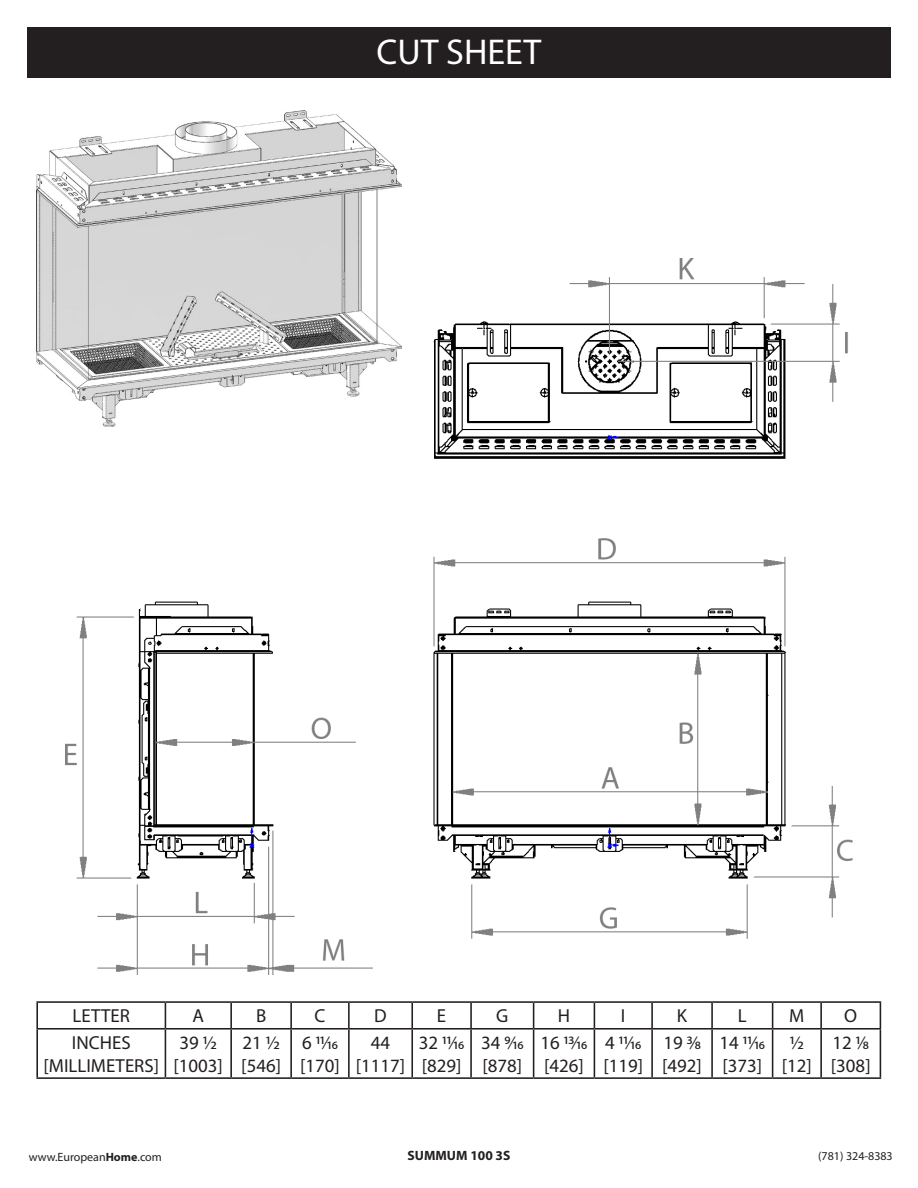
<style>
.page{position:relative;width:918px;height:1188px;background:#fff}
.page>*{position:absolute;margin:0;border:0;box-sizing:border-box;transform-origin:0 0}
.t1{font:36px "Myriad Pro";color:#fff}
.t2{font:18.9px/22.6px "Myriad Pro";color:#231f20}
.t3{font:700 13.5px "Myriad Pro";color:#231f20}
.t4{font:12px "Myriad Pro";color:#231f20}
.s1{font-weight:700}
</style>
<div class="page">
<div style="left:27px;top:27px;width:864px;height:51px;background:#231f20"></div>
<hr style="left:36px;top:1001px;width:129px;height:2px;background:#231f20">
<hr style="left:36px;top:1003px;width:2px;height:25px;background:#231f20">
<hr style="left:165px;top:1001px;width:66px;height:2px;background:#231f20">
<svg style="left:165px;top:1003px;width:1px;height:25px"></svg>
<hr style="left:231px;top:1001px;width:60px;height:2px;background:#231f20">
<hr style="left:230px;top:1003px;width:2px;height:25px;background:#231f20">
<hr style="left:291px;top:1001px;width:58px;height:2px;background:#231f20">
<hr style="left:290px;top:1003px;width:2px;height:25px;background:#231f20">
<hr style="left:349px;top:1001px;width:63px;height:2px;background:#231f20">
<hr style="left:348px;top:1003px;width:2px;height:25px;background:#231f20">
<hr style="left:412px;top:1001px;width:59px;height:2px;background:#231f20">
<hr style="left:411px;top:1003px;width:2px;height:25px;background:#231f20">
<hr style="left:471px;top:1001px;width:63px;height:2px;background:#231f20">
<hr style="left:470px;top:1003px;width:2px;height:25px;background:#231f20">
<hr style="left:534px;top:1001px;width:60px;height:2px;background:#231f20">
<svg style="left:533px;top:1003px;width:1px;height:25px"></svg>
<hr style="left:594px;top:1001px;width:58px;height:2px;background:#231f20">
<svg style="left:594px;top:1003px;width:1px;height:25px"></svg>
<hr style="left:652px;top:1001px;width:60px;height:2px;background:#231f20">
<hr style="left:651px;top:1003px;width:2px;height:25px;background:#231f20">
<hr style="left:712px;top:1001px;width:61px;height:2px;background:#231f20">
<hr style="left:711px;top:1003px;width:2px;height:25px;background:#231f20">
<hr style="left:773px;top:1001px;width:48px;height:2px;background:#231f20">
<svg style="left:772px;top:1003px;width:1px;height:25px"></svg>
<hr style="left:821px;top:1001px;width:60px;height:2px;background:#231f20">
<hr style="left:820px;top:1003px;width:2px;height:25px;background:#231f20">
<svg style="left:880px;top:1003px;width:1px;height:25px"></svg>
<hr style="left:36px;top:1028px;width:129px;height:2px;background:#231f20">
<hr style="left:36px;top:1030px;width:2px;height:47px;background:#231f20">
<hr style="left:165px;top:1028px;width:66px;height:2px;background:#231f20">
<hr style="left:165px;top:1030px;width:1px;height:47px;background:#231f20">
<hr style="left:231px;top:1028px;width:60px;height:2px;background:#231f20">
<hr style="left:230px;top:1030px;width:2px;height:47px;background:#231f20">
<hr style="left:291px;top:1028px;width:58px;height:2px;background:#231f20">
<hr style="left:290px;top:1030px;width:2px;height:47px;background:#231f20">
<hr style="left:349px;top:1028px;width:63px;height:2px;background:#231f20">
<hr style="left:348px;top:1030px;width:2px;height:47px;background:#231f20">
<hr style="left:412px;top:1028px;width:59px;height:2px;background:#231f20">
<hr style="left:411px;top:1030px;width:2px;height:47px;background:#231f20">
<hr style="left:471px;top:1028px;width:63px;height:2px;background:#231f20">
<hr style="left:470px;top:1030px;width:2px;height:47px;background:#231f20">
<hr style="left:534px;top:1028px;width:60px;height:2px;background:#231f20">
<hr style="left:533px;top:1030px;width:1px;height:47px;background:#231f20">
<hr style="left:594px;top:1028px;width:58px;height:2px;background:#231f20">
<hr style="left:594px;top:1030px;width:1px;height:47px;background:#231f20">
<hr style="left:652px;top:1028px;width:60px;height:2px;background:#231f20">
<hr style="left:651px;top:1030px;width:2px;height:47px;background:#231f20">
<hr style="left:712px;top:1028px;width:61px;height:2px;background:#231f20">
<hr style="left:711px;top:1030px;width:2px;height:47px;background:#231f20">
<hr style="left:773px;top:1028px;width:48px;height:2px;background:#231f20">
<hr style="left:772px;top:1030px;width:1px;height:47px;background:#231f20">
<hr style="left:821px;top:1028px;width:60px;height:2px;background:#231f20">
<hr style="left:820px;top:1030px;width:2px;height:47px;background:#231f20">
<hr style="left:880px;top:1030px;width:1px;height:47px;background:#231f20">
<hr style="left:36px;top:1077px;width:129px;height:2px;background:#231f20">
<hr style="left:165px;top:1077px;width:66px;height:2px;background:#231f20">
<hr style="left:231px;top:1077px;width:60px;height:2px;background:#231f20">
<hr style="left:291px;top:1077px;width:58px;height:2px;background:#231f20">
<hr style="left:349px;top:1077px;width:63px;height:2px;background:#231f20">
<hr style="left:412px;top:1077px;width:59px;height:2px;background:#231f20">
<hr style="left:471px;top:1077px;width:63px;height:2px;background:#231f20">
<hr style="left:534px;top:1077px;width:60px;height:2px;background:#231f20">
<hr style="left:594px;top:1077px;width:58px;height:2px;background:#231f20">
<hr style="left:652px;top:1077px;width:60px;height:2px;background:#231f20">
<hr style="left:712px;top:1077px;width:61px;height:2px;background:#231f20">
<hr style="left:773px;top:1077px;width:48px;height:2px;background:#231f20">
<hr style="left:821px;top:1077px;width:60px;height:2px;background:#231f20">
<img style="left:65px;top:259px;width:788px;height:715px">
<img style="left:36px;top:111px;width:365px;height:315px">
<h1 class="t1" style="left:377px;top:29px;width:166px">CUT SHEET</h1>
<p class="t2" style="left:73px;top:1005px;width:59px">LETTER</p>
<p class="t2" style="left:193px;top:1005px;width:13px">A</p>
<p class="t2" style="left:256px;top:1005px;width:12px">B</p>
<p class="t2" style="left:315px;top:1005px;width:12px">C</p>
<p class="t2" style="left:374px;top:1005px;width:14px">D</p>
<p class="t2" style="left:437px;top:1005px;width:11px">E</p>
<p class="t2" style="left:496px;top:1005px;width:14px">G</p>
<p class="t2" style="left:558px;top:1005px;width:14px">H</p>
<p class="t2" style="left:621px;top:1005px;width:6px">I</p>
<p class="t2" style="left:677px;top:1005px;width:12px">K</p>
<p class="t2" style="left:738px;top:1005px;width:10px">L</p>
<p class="t2" style="left:789px;top:1005px;width:17px">M</p>
<p class="t2" style="left:844px;top:1005px;width:14px">O</p>
<p class="t2" style="left:44px;top:1031px;width:117px;text-align:center">INCHES [MILLIMETERS]</p>
<p class="t2" style="left:174px;top:1031px;width:51px;text-align:center">39 1/2 [1003]</p>
<p class="t2" style="left:241px;top:1031px;width:41px">21 1/2 [546]</p>
<p class="t2" style="left:300px;top:1031px;width:41px">6 11/16 [170]</p>
<p class="t2" style="left:356px;top:1031px;width:51px;text-align:center">44 [1117]</p>
<p class="t2" style="left:419px;top:1031px;width:47px">32 11/16 [829]</p>
<p class="t2" style="left:481px;top:1031px;width:44px">34 9/16 [878]</p>
<p class="t2" style="left:541px;top:1031px;width:48px">16 13/16 [426]</p>
<p class="t2" style="left:603px;top:1031px;width:41px">4 11/16 [119]</p>
<p class="t2" style="left:662px;top:1031px;width:41px">19 3/8 [492]</p>
<p class="t2" style="left:720px;top:1031px;width:47px">14 11/16 [373]</p>
<p class="t2" style="left:782px;top:1031px;width:32px;text-align:center">1/2 [12]</p>
<p class="t2" style="left:831px;top:1031px;width:41px">12 1/8 [308]</p>
<p class="t4" style="left:29px;top:1150px;width:135px">www.European<span class="s1">Home</span>.com</p>
<p class="t3" style="left:408px;top:1147px;width:104px">SUMMUM 100 3S</p>
<p class="t4" style="left:818px;top:1149px;width:76px">(781) 324-8383</p>
</div>
